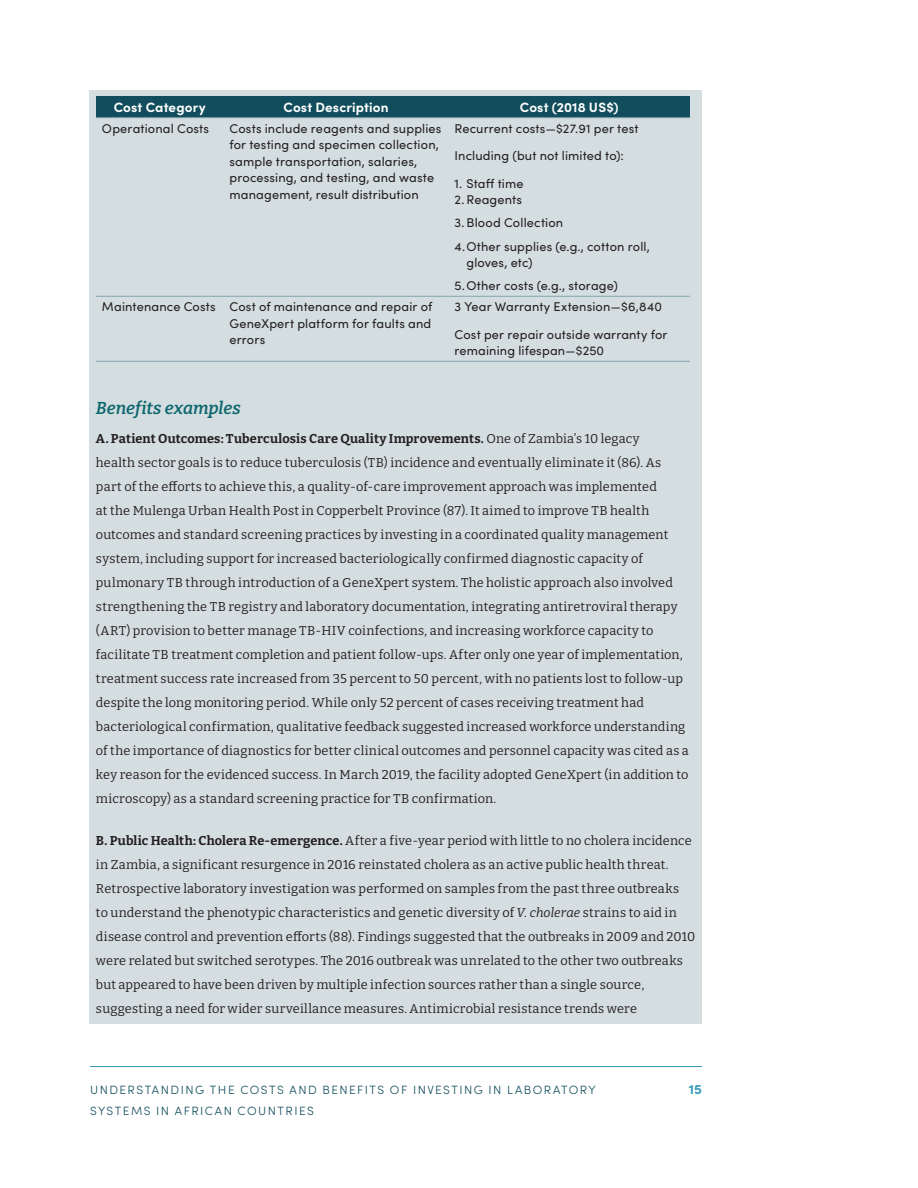
<style>
.page{position:relative;width:918px;height:1188px;background:#fff}
.page>*{position:absolute;margin:0;border:0;box-sizing:border-box;transform-origin:0 0}
._01_Head_3{font:italic 600 17.25px "Bitter";color:#0f686f}
._02_Table_column_hea{font:700 13.5px "Sofia Pro";letter-spacing:.01em;color:#fff}
.t1{font:700 13.5px "Sofia Pro";color:#2f9ab6}
._01_Body_text{font:12.75px/24px "Bitter";letter-spacing:.015em;color:#231f20}
._02_Table_text{font:12.75px/16.5px "Sofia Pro";letter-spacing:.01em;color:#231f20}
.t2{font:300 12px/21px "Sofia Pro";letter-spacing:.12em;color:#114d5c}
.s1{font-weight:700}
.s2{font-style:italic}
</style>
<div class="page">
<hr style="left:90px;top:1066px;width:612px;height:1px;background:#2f9ab6">
<div style="left:90px;top:90px;width:612px;height:934px;background:#d4dde0"></div>
<div style="left:96px;top:96px;width:594px;height:21px;background:#114d5c"></div>
<hr style="left:96px;top:117px;width:127px;height:1px;background:#82a5ad">
<hr style="left:223px;top:117px;width:225px;height:1px;background:#82a5ad">
<hr style="left:448px;top:117px;width:242px;height:1px;background:#82a5ad">
<hr style="left:96px;top:296px;width:127px;height:1px;background:#82a5ad">
<hr style="left:223px;top:296px;width:225px;height:1px;background:#82a5ad">
<hr style="left:448px;top:296px;width:242px;height:1px;background:#82a5ad">
<hr style="left:96px;top:361px;width:127px;height:1px;background:#82a5ad">
<hr style="left:223px;top:361px;width:225px;height:1px;background:#82a5ad">
<hr style="left:448px;top:361px;width:242px;height:1px;background:#82a5ad">
<p class="_02_Table_column_hea" style="left:114px;top:97px;width:94px">Cost Category</p>
<p class="_02_Table_column_hea" style="left:283px;top:97px;width:107px">Cost Description</p>
<p class="_02_Table_column_hea" style="left:520px;top:97px;width:100px">Cost (2018 US$)</p>
<p class="_02_Table_text" style="left:102px;top:120px;width:109px">Operational Costs</p>
<p class="_02_Table_text" style="left:229px;top:120px;width:213px">Costs include reagents and supplies for testing and specimen collection, sample transportation, salaries, processing, and testing, and waste management, result distribution</p>
<p class="_02_Table_text" style="left:454px;top:120px;width:186px">Recurrent costs—$27.91 per test</p>
<p class="_02_Table_text" style="left:454px;top:147px;width:171px">Including (but not limited to):</p>
<p class="_02_Table_text" style="left:454px;top:174px;width:71px">1. Staff time</p>
<p class="_02_Table_text" style="left:454px;top:191px;width:69px">2.Reagents</p>
<p class="_02_Table_text" style="left:454px;top:214px;width:110px">3.Blood Collection</p>
<p class="_02_Table_text" style="left:466px;top:237px;width:185px;text-indent:-12px">4.Other supplies (e.g., cotton roll, gloves, etc)</p>
<p class="_02_Table_text" style="left:454px;top:277px;width:165px">5.Other costs (e.g., storage)</p>
<p class="_02_Table_text" style="left:102px;top:298px;width:115px">Maintenance Costs</p>
<p class="_02_Table_text" style="left:229px;top:298px;width:204px;text-align:justify">Cost of maintenance and repair of GeneXpert platform for faults and errors</p>
<p class="_02_Table_text" style="left:454px;top:298px;width:209px">3 Year Warranty Extension—$6,840</p>
<p class="_02_Table_text" style="left:454px;top:325px;width:215px">Cost per repair outside warranty for remaining lifespan—$250</p>
<p class="_01_Head_3" style="left:96px;top:397px;width:146px">Benefits examples</p>
<p class="_01_Body_text" style="left:96px;top:426px;width:594px"><span class="s1">A. Patient Outcomes: Tuberculosis Care Quality Improvements.</span> One of Zambia’s 10 legacy<br>health sector goals is to reduce tuberculosis (TB) incidence and eventually eliminate it (86). As part of the efforts to achieve this, a quality-of-care improvement approach was implemented<br>at the Mulenga Urban Health Post in Copperbelt Province (87). It aimed to improve TB health outcomes and standard screening practices by investing in a coordinated quality management system, including support for increased bacteriologically confirmed diagnostic capacity of pulmonary TB through introduction of a GeneXpert system. The holistic approach also involved strengthening the TB registry and laboratory documentation, integrating antiretroviral therapy (ART) provision to better manage TB-HIV coinfections, and increasing workforce capacity to facilitate TB treatment completion and patient follow-ups. After only one year of implementation, treatment success rate increased from 35 percent to 50 percent, with no patients lost to follow-up despite the long monitoring period. While only 52 percent of cases receiving treatment had bacteriological confirmation, qualitative feedback suggested increased workforce understanding of the importance of diagnostics for better clinical outcomes and personnel capacity was cited as a key reason for the evidenced success. In March 2019, the facility adopted GeneXpert (in addition to microscopy) as a standard screening practice for TB confirmation.</p>
<p class="_01_Body_text" style="left:96px;top:828px;width:601px"><span class="s1">B. Public Health: Cholera Re-emergence.</span> After a five-year period with little to no cholera incidence in Zambia, a significant resurgence in 2016 reinstated cholera as an active public health threat.<br>Retrospective laboratory investigation was performed on samples from the past three outbreaks<br>to understand the phenotypic characteristics and genetic diversity of <span class="s2">V. cholerae</span> strains to aid in disease control and prevention efforts (88). Findings suggested that the outbreaks in 2009 and 2010 were related but switched serotypes. The 2016 outbreak was unrelated to the other two outbreaks but appeared to have been driven by multiple infection sources rather than a single source, suggesting a need for wider surveillance measures. Antimicrobial resistance trends were</p>
<p class="t2" style="left:90px;top:1079px;width:507px">UNDERSTANDING THE COSTS AND BENEFITS OF INVESTING IN LABORATORY<br>SYSTEMS IN AFRICAN COUNTRIES</p>
<p class="t1" style="left:689px;top:1079px;width:15px">15</p>
</div>
